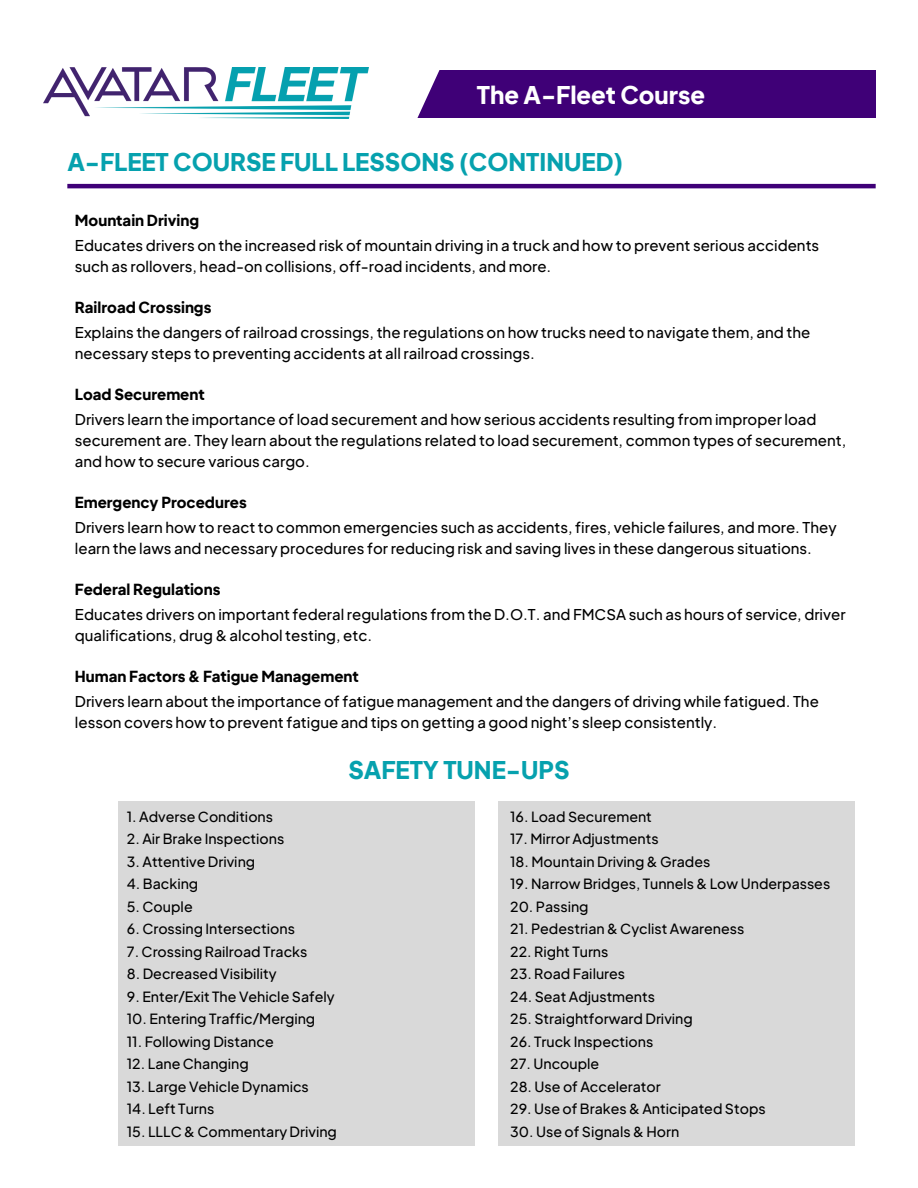
<style>
.page{position:relative;width:918px;height:1188px;background:#fff}
.page>*{position:absolute;margin:0;border:0;box-sizing:border-box;transform-origin:0 0}
.t1{font:800 24px "Eudoxus Sans";color:#06a1ae}
.t2{font:800 24px "Eudoxus Sans";color:#fff}
.t3{font:500 15px/20.7px "Eudoxus Sans";color:#000}
.t4{font:800 15px "Eudoxus Sans";color:#000}
.t5{font:500 14.25px "Eudoxus Sans";color:#000}
</style>
<div class="page">
<div style="left:406px;top:70px;width:470px;height:48px;background:#3f0077"></div>
<svg style="left:357px;top:67px;width:83px;height:51px"></svg>
<img style="left:43px;top:68px;width:325px;height:50px">
<hr style="left:67px;top:184px;width:809px;height:4px;background:#3f0077">
<div style="left:118px;top:801px;width:357px;height:345px;background:#d9d9d9"></div>
<div style="left:498px;top:801px;width:357px;height:345px;background:#d9d9d9"></div>
<h2 class="t2" style="left:477px;top:79px;width:230px">The A-Fleet Course</h2>
<h1 class="t1" style="left:67px;top:146px;width:557px">A-FLEET COURSE FULL LESSONS (CONTINUED)</h1>
<p class="t4" style="left:75px;top:211px;width:126px">Mountain Driving</p>
<p class="t3" style="left:75px;top:235px;width:746px">Educates drivers on the increased risk of mountain driving in a truck and how to prevent serious accidents such as rollovers, head-on collisions, off-road incidents, and more.</p>
<p class="t4" style="left:75px;top:298px;width:138px">Railroad Crossings</p>
<p class="t3" style="left:75px;top:322px;width:737px">Explains the dangers of railroad crossings, the regulations on how trucks need to navigate them, and the necessary steps to preventing accidents at all railroad crossings.</p>
<p class="t4" style="left:75px;top:385px;width:131px">Load Securement</p>
<p class="t3" style="left:75px;top:409px;width:773px">Drivers learn the importance of load securement and how serious accidents resulting from improper load securement are. They learn about the regulations related to load securement, common types of securement, and how to secure various cargo.</p>
<p class="t4" style="left:75px;top:493px;width:173px">Emergency Procedures</p>
<p class="t3" style="left:75px;top:516px;width:763px">Drivers learn how to react to common emergencies such as accidents, fires, vehicle failures, and more. They learn the laws and necessary procedures for reducing risk and saving lives in these dangerous situations.</p>
<p class="t4" style="left:75px;top:580px;width:147px">Federal Regulations</p>
<p class="t3" style="left:75px;top:603px;width:772px">Educates drivers on important federal regulations from the D.O.T. and FMCSA such as hours of service, driver qualifications, drug &amp; alcohol testing, etc.</p>
<p class="t4" style="left:75px;top:667px;width:285px">Human Factors &amp; Fatigue Management</p>
<p class="t3" style="left:75px;top:690px;width:745px">Drivers learn about the importance of fatigue management and the dangers of driving while fatigued. The lesson covers how to prevent fatigue and tips on getting a good night’s sleep consistently.</p>
<h1 class="t1" style="left:348px;top:754px;width:223px">SAFETY TUNE-UPS</h1>
<p class="t5" style="left:127px;top:807px;width:148px">1. Adverse Conditions</p>
<p class="t5" style="left:127px;top:829px;width:159px">2. Air Brake Inspections</p>
<p class="t5" style="left:127px;top:852px;width:130px">3. Attentive Driving</p>
<p class="t5" style="left:127px;top:874px;width:73px">4. Backing</p>
<p class="t5" style="left:127px;top:897px;width:67px">5. Couple</p>
<p class="t5" style="left:127px;top:919px;width:170px">6. Crossing Intersections</p>
<p class="t5" style="left:127px;top:942px;width:182px">7. Crossing Railroad Tracks</p>
<p class="t5" style="left:127px;top:964px;width:151px">8. Decreased Visibility</p>
<p class="t5" style="left:127px;top:987px;width:209px">9. Enter/Exit The Vehicle Safely</p>
<p class="t5" style="left:127px;top:1009px;width:190px">10. Entering Traffic/Merging</p>
<p class="t5" style="left:127px;top:1032px;width:148px">11. Following Distance</p>
<p class="t5" style="left:127px;top:1054px;width:123px">12. Lane Changing</p>
<p class="t5" style="left:127px;top:1077px;width:183px">13. Large Vehicle Dynamics</p>
<p class="t5" style="left:127px;top:1099px;width:89px">14. Left Turns</p>
<p class="t5" style="left:127px;top:1122px;width:212px">15. LLLC &amp; Commentary Driving</p>
<p class="t5" style="left:510px;top:807px;width:143px">16. Load Securement</p>
<p class="t5" style="left:510px;top:829px;width:150px">17. Mirror Adjustments</p>
<p class="t5" style="left:510px;top:852px;width:202px">18. Mountain Driving &amp; Grades</p>
<p class="t5" style="left:510px;top:874px;width:322px">19. Narrow Bridges, Tunnels &amp; Low Underpasses</p>
<p class="t5" style="left:510px;top:897px;width:80px">20. Passing</p>
<p class="t5" style="left:510px;top:919px;width:236px">21. Pedestrian &amp; Cyclist Awareness</p>
<p class="t5" style="left:510px;top:942px;width:100px">22. Right Turns</p>
<p class="t5" style="left:510px;top:964px;width:116px">23. Road Failures</p>
<p class="t5" style="left:510px;top:987px;width:146px">24. Seat Adjustments</p>
<p class="t5" style="left:510px;top:1009px;width:184px">25. Straightforward Driving</p>
<p class="t5" style="left:510px;top:1032px;width:145px">26. Truck Inspections</p>
<p class="t5" style="left:510px;top:1054px;width:91px">27. Uncouple</p>
<p class="t5" style="left:510px;top:1077px;width:152px">28. Use of Accelerator</p>
<p class="t5" style="left:510px;top:1099px;width:257px">29. Use of Brakes &amp; Anticipated Stops</p>
<p class="t5" style="left:510px;top:1122px;width:171px">30. Use of Signals &amp; Horn</p>
</div>
